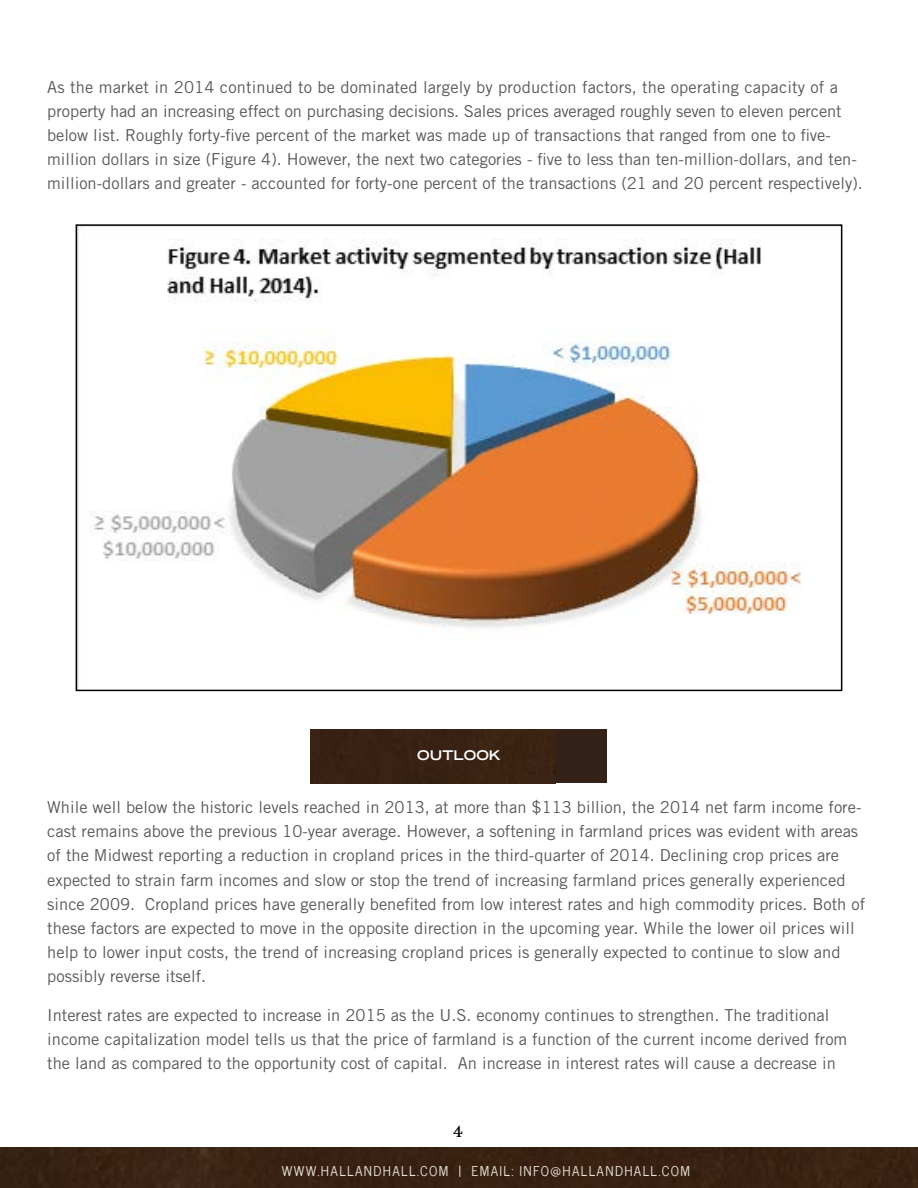
<style>
.page{position:relative;width:918px;height:1188px;background:#fff}
.page>*{position:absolute;margin:0;border:0;box-sizing:border-box;transform-origin:0 0}
.t1{font:24px "Mrs Eaves All Small Caps";color:#000}
.t2{font:16.5px/24px "Trade Gothic LT Std";color:#58595b}
.t3{font:13.5px "News Cycle";letter-spacing:.1em;color:#ebe5d9}
.t4{font:700 expanded 13.35px "Trade Gothic LT Std";color:#fff}
</style>
<div class="page">
<div style="left:0;top:1148px;width:918px;height:40px;background:#392212"></div>
<img style="left:90px;top:238px;width:711px;height:391px">
<div style="left:76px;top:224px;width:766px;height:467px;border:2px solid #000"></div>
<div style="left:310px;top:729px;width:298px;height:54px;background:#342118"></div>
<img style="left:449px;top:735px;width:107px;height:43px">
<p class="t2" style="left:47px;top:75px;width:817px">As the market in 2014 continued to be dominated largely by production factors, the operating capacity of a property had an increasing effect on purchasing decisions. Sales prices averaged roughly seven to eleven percent below list. Roughly forty-five percent of the market was made up of transactions that ranged from one to five&shy;million dollars in size (Figure 4). However, the next two categories - five to less than ten-million-dollars, and ten&shy;million-dollars and greater - accounted for forty-one percent of the transactions (21 and 20 percent respectively).</p>
<p class="t4" style="left:417px;top:747px;width:85px">OUTLOOK</p>
<p class="t2" style="left:47px;top:795px;width:819px">While well below the historic levels reached in 2013, at more than $113 billion, the 2014 net farm income fore&shy;cast remains above the previous 10-year average. However, a softening in farmland prices was evident with areas of the Midwest reporting a reduction in cropland prices in the third-quarter of 2014. Declining crop prices are expected to strain farm incomes and slow or stop the trend of increasing farmland prices generally experienced since 2009. Cropland prices have generally benefited from low interest rates and high commodity prices. Both of these factors are expected to move in the opposite direction in the upcoming year. While the lower oil prices will help to lower input costs, the trend of increasing cropland prices is generally expected to continue to slow and possibly reverse itself.</p>
<p class="t2" style="left:47px;top:1002px;width:802px">Interest rates are expected to increase in 2015 as the U.S. economy continues to strengthen. The traditional income capitalization model tells us that the price of farmland is a function of the current income derived from the land as compared to the opportunity cost of capital. An increase in interest rates will cause a decrease in</p>
<h1 class="t1" style="left:453px;top:1121px;width:12px">4</h1>
<p class="t3" style="left:282px;top:1159px;width:410px">WWW.HALLANDHALL.COM | EMAIL: INFO@HALLANDHALL.COM</p>
</div>
